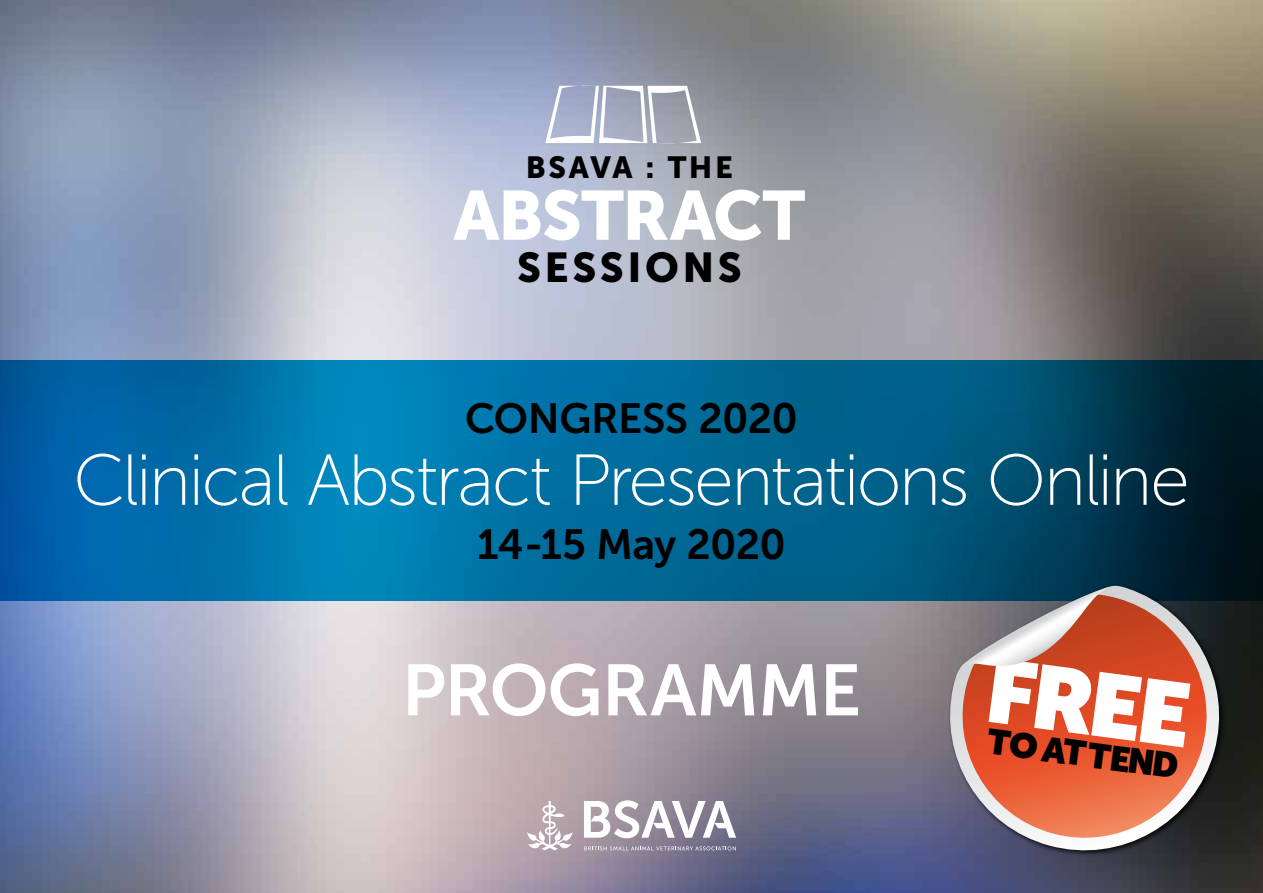
<style>
.page{position:relative;width:1263px;height:893px;background:#fff}
.page>*{position:absolute;margin:0;border:0;box-sizing:border-box;transform-origin:0 0}
.t1{font:900 89.55px "Museo Sans Display";color:#fff}
.t2{font:72px "Museo Sans 100";letter-spacing:-.035em;color:#fff}
.t3{font:72px "Museo Sans 700";letter-spacing:-.015em;color:#fff}
.t4{font:69px "Museo Sans 900";letter-spacing:-.02em;color:#fff}
.t5{font:42px "Museo Sans 700";letter-spacing:-.015em;color:#000}
.t6{font:41.4px "Museo Sans 900";letter-spacing:.085em;color:#000}
.t7{font:900 34.95px "Museo Sans Display";color:#000}
.t8{font:30.3px "Museo Sans 900";letter-spacing:.08em;color:#000}
</style>
<div class="page">
<img style="left:0;top:0;width:1263px;height:893px">
<svg style="left:0;top:360px;width:1263px;height:241px;background:#005f8d"></svg>
<svg style="left:545px;top:85px;width:156px;height:59px"></svg>
<svg style="left:584px;top:800px;width:152px;height:38px"></svg>
<svg style="left:584px;top:846px;width:152px;height:4px"></svg>
<svg style="left:527px;top:801px;width:46px;height:49px"></svg>
<svg style="left:938px;top:586px;width:295px;height:279px;background:#3f4350"></svg>
<svg style="left:949px;top:594px;width:271px;height:257px;background:#bf634c"></svg>
<svg style="left:960px;top:586px;width:151px;height:84px;background:#9a7b76"></svg>
<p class="t8" style="left:526px;top:150px;width:208px">BSAVA : THE</p>
<p class="t4" style="left:454px;top:176px;width:353px">ABSTRACT</p>
<p class="t6" style="left:517px;top:244px;width:226px">SESSIONS</p>
<p class="t5" style="left:465px;top:395px;width:334px">CONGRESS 2020</p>
<p class="t2" style="left:73px;top:442px;width:1118px">Clinical Abstract Presentations Online</p>
<p class="t5" style="left:477px;top:521px;width:310px">14-15 May 2020</p>
<p class="t3" style="left:402px;top:650px;width:461px">PROGRAMME</p>
<p class="t1" style="left:995px;top:638px;width:206px;rotate:8deg">FREE</p>
<p class="t7" style="left:990px;top:722px;width:194px;rotate:7deg">TO ATTEND</p>
</div>
